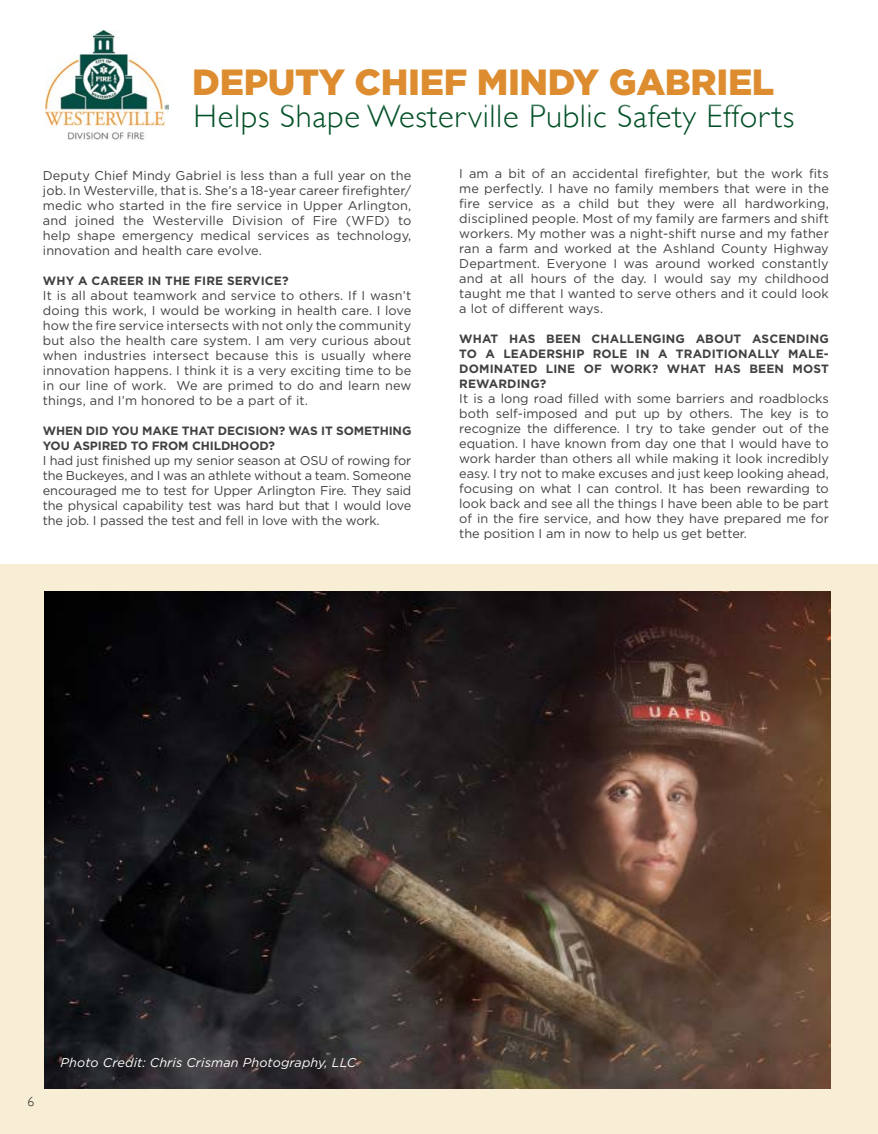
<style>
.page{position:relative;width:878px;height:1134px;background:#fff}
.page>*{position:absolute;margin:0;border:0;box-sizing:border-box;transform-origin:0 0}
.t1{font:900 36.45px "Gotham";letter-spacing:-.01em;color:#dd8d2f}
.t2{font:300 32.55px "Gill Sans";letter-spacing:.02em;color:#004f25}
.t3{font:300 13.5px "Gill Sans";color:#231f20}
.t4{font:12.75px/15px "Gotham";color:#414042;text-align:justify}
.t5{font:italic 12.75px "Gotham";letter-spacing:.01em;color:#fff}
.t6{font:700 12px/15px "Gotham";letter-spacing:-.01em;color:#414042}
.t7{font:700 12px "Gotham";letter-spacing:.01em;color:#414042}
</style>
<div class="page">
<div style="left:0;top:564px;width:878px;height:570px;background:#f8edd5"></div>
<img style="left:45px;top:31px;width:124px;height:109px">
<img style="left:44px;top:592px;width:786px;height:496px">
<h1 class="t1" style="left:192px;top:57px;width:583px">DEPUTY CHIEF MINDY GABRIEL</h1>
<h2 class="t2" style="left:194px;top:90px;width:602px">Helps Shape Westerville Public Safety Efforts</h2>
<p class="t4" style="left:43px;top:167px;width:370px">Deputy Chief Mindy Gabriel is less than a full year on the job. In Westerville, that is. She’s a 18-year career firefighter/ medic who started in the fire service in Upper Arlington, and joined the Westerville Division of Fire (WFD) to help shape emergency medical services as technology, innovation and health care evolve.</p>
<p class="t7" style="left:43px;top:272px;width:247px">WHY A CAREER IN THE FIRE SERVICE?</p>
<p class="t4" style="left:43px;top:287px;width:370px">It is all about teamwork and service to others. If I wasn’t doing this work, I would be working in health care. I love how the fire service intersects with not only the community but also the health care system. I am very curious about when industries intersect because this is usually where innovation happens. I think it is a very exciting time to be in our line of work. We are primed to do and learn new things, and I’m honored to be a part of it.</p>
<p class="t6" style="left:43px;top:423px;width:370px">WHEN DID YOU MAKE THAT DECISION? WAS IT SOMETHING<br>YOU ASPIRED TO FROM CHILDHOOD?</p>
<p class="t4" style="left:43px;top:452px;width:370px">I had just finished up my senior season at OSU of rowing for the Buckeyes, and I was an athlete without a team. Someone encouraged me to test for Upper Arlington Fire. They said the physical capability test was hard but that I would love the job. I passed the test and fell in love with the work.</p>
<p class="t4" style="left:459px;top:166px;width:371px">I am a bit of an accidental firefighter, but the work fits me perfectly. I have no family members that were in the fire service as a child but they were all hardworking, disciplined people. Most of my family are farmers and shift workers. My mother was a night-shift nurse and my father ran a farm and worked at the Ashland County Highway Department. Everyone I was around worked constantly and at all hours of the day. I would say my childhood taught me that I wanted to serve others and it could look a lot of different ways.</p>
<p class="t6" style="left:459px;top:331px;width:371px;text-align:justify">WHAT HAS BEEN CHALLENGING ABOUT ASCENDING TO A LEADERSHIP ROLE IN A TRADITIONALLY MALE-DOMINATED LINE OF WORK? WHAT HAS BEEN MOST REWARDING?</p>
<p class="t4" style="left:459px;top:391px;width:371px">It is a long road filled with some barriers and roadblocks both self-imposed and put up by others. The key is to recognize the difference. I try to take gender out of the equation. I have known from day one that I would have to work harder than others all while making it look incredibly easy. I try not to make excuses and just keep looking ahead, focusing on what I can control. It has been rewarding to look back and see all the things I have been able to be part of in the fire service, and how they have prepared me for the position I am in now to help us get better.</p>
<p class="t3" style="left:27px;top:1091px;width:8px">6</p>
<p class="t5" style="left:61px;top:1054px;width:297px">Photo Credit: Chris Crisman Photography, LLC</p>
</div>
